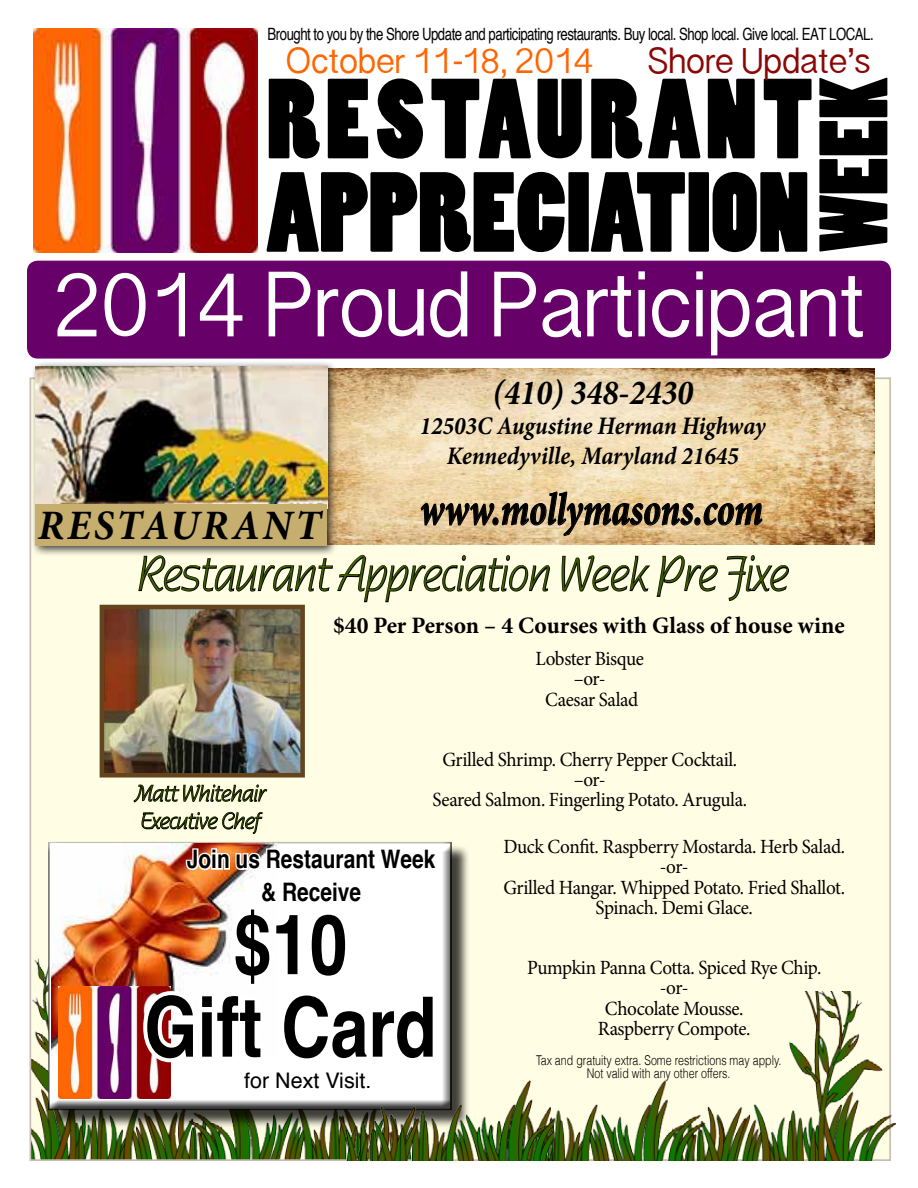
<style>
.page{position:relative;width:918px;height:1188px;background:#fff}
.page>*{position:absolute;margin:0;border:0;box-sizing:border-box;transform-origin:0 0}
.t1{font:106.2px/93.4px "Poplar";color:#000}
.t2{font:90.6px "Poplar";color:#000}
.t3{font:700 85.5px "Sinhala Sangam MN";letter-spacing:-.02em;color:#fff;scale:.95 1}
.t4{font:700 condensed 83.4px/82.5px "Helvetica";color:#000;text-align:center}
.t5{font:49.95px "Nadianne";color:#405f00;scale:.77 1}
.t6{font:italic 700 45.9px "Minion Pro";color:#000;scale:.78 1}
.t7{font:italic 700 42px "Minion Pro";letter-spacing:.07em;color:#000}
.t8{font:italic 700 35.25px "Minion Pro";color:#000;scale:.92 1}
.t9{font:33.15px "Sinhala Sangam MN";letter-spacing:-.02em;color:#ff6501}
.t10{font:33.15px "Sinhala Sangam MN";letter-spacing:-.02em;color:#8b0705}
.t11{font:700 condensed 25.5px/33px "Helvetica";color:#000;text-align:center}
.t12{font:italic 700 25.2px/30.3px "Minion Pro";color:#000;text-align:center;scale:.92 1}
.t13{font:700 23.55px "Minion Pro";color:#000}
.t14{font:22.95px/27.6px "Nadianne";color:#405f00;scale:.86 1}
.t15{font:21.45px "Helvetica";color:#000}
.t16{font:20.1px/20.1px "Minion Pro";letter-spacing:-.02em;color:#000;text-align:center;scale:.95 1}
.t17{font:condensed 16.95px "Helvetica";letter-spacing:-.03em;color:#000;scale:.95 1}
.t18{font:300 13.5px/13.5px "Helvetica";color:#000;text-align:center;scale:.79 1}
</style>
<div class="page">
<div style="left:30px;top:378px;width:860px;height:782px;background:#fffde3"></div>
<img style="left:33px;top:958px;width:303px;height:200px">
<img style="left:33px;top:28px;width:225px;height:224px">
<div style="left:27px;top:261px;width:864px;height:98px;background:#670069;border-radius:11px"></div>
<div style="left:50px;top:844px;width:420px;height:285px;background:#000;opacity:.75"></div>
<div style="left:47px;top:842px;width:406px;height:269px;background:#000;opacity:.75"></div>
<img style="left:51px;top:843px;width:82px;height:212px">
<img style="left:58px;top:986px;width:112px;height:112px">
<svg style="left:133px;top:784px;width:308px;height:284px"></svg>
<img style="left:338px;top:368px;width:536px;height:176px">
<div style="left:31px;top:361px;width:307px;height:196px;background:#000;opacity:.75"></div>
<img style="left:36px;top:366px;width:291px;height:139px">
<div style="left:36px;top:505px;width:291px;height:41px;background:#c6ae6e"></div>
<img style="left:106px;top:611px;width:193px;height:161px">
<div style="left:100px;top:605px;width:205px;height:173px;border:5px solid #63441d"></div>
<img style="left:554px;top:992px;width:341px;height:169px">
<svg style="left:137px;top:491px;width:653px;height:149px"></svg>
<img style="left:336px;top:992px;width:218px;height:169px">
<p class="t17" style="left:268px;top:23px;width:640px">Brought to you by the Shore Update and participating restaurants. Buy local. Shop local. Give local. EAT LOCAL.</p>
<h3 class="t9" style="left:285px;top:35px;width:310px">October 11-18, 2014</h3>
<h3 class="t10" style="left:647px;top:35px;width:225px">Shore Update’s</h3>
<h1 class="t1" style="left:267px;top:74px;width:548px">RESTAURANT<br>APPRECIATION</h1>
<h2 class="t2" style="left:804px;top:252px;width:176px;rotate:-90deg">WEEK</h2>
<h3 class="t3" style="left:52px;top:239px;width:858px">2014 Proud Participant</h3>
<h3 class="t7" style="left:38px;top:495px;width:285px">RESTAURANT</h3>
<h3 class="t8" style="left:492px;top:367px;width:220px">(410) 348-2430</h3>
<p class="t12" style="left:420px;top:410px;width:378px">12503C Augustine Herman Highway<br>Kennedyville, Maryland 21645</p>
<h3 class="t6" style="left:420px;top:477px;width:442px">www.mollymasons.com</h3>
<h3 class="t5" style="left:137px;top:546px;width:847px">Restaurant Appreciation Week Pre Fixe</h3>
<p class="t13" style="left:333px;top:609px;width:513px">$40 Per Person – 4 Courses with Glass of house wine</p>
<p class="t14" style="left:135px;top:780px;width:153px">Matt Whitehair<br>Executive Chef</p>
<p class="t16" style="left:536px;top:649px;width:116px">Lobster Bisque –or-<br>Caesar Salad</p>
<p class="t16" style="left:433px;top:750px;width:333px">Grilled Shrimp. Cherry Pepper Cocktail. –or-<br>Seared Salmon. Fingerling Potato. Arugula.</p>
<p class="t11" style="left:187px;top:842px;width:250px">Join us Restaurant Week &amp; Receive</p>
<h3 class="t4" style="left:144px;top:902px;width:294px">$10<br>Gift Card</h3>
<p class="t15" style="left:244px;top:1064px;width:129px">for Next Visit.</p>
<p class="t16" style="left:503px;top:837px;width:361px">Duck Confit. Raspberry Mostarda. Herb Salad. -or-<br>Grilled Hangar. Whipped Potato. Fried Shallot.<br>Spinach. Demi Glace.</p>
<p class="t16" style="left:527px;top:958px;width:311px">Pumpkin Panna Cotta. Spiced Rye Chip. -or-<br>Chocolate Mousse.<br>Raspberry Compote.</p>
<p class="t18" style="left:536px;top:1052px;width:312px">Tax and gratuity extra. Some restrictions may apply.<br>Not valid with any other offers.</p>
</div>
